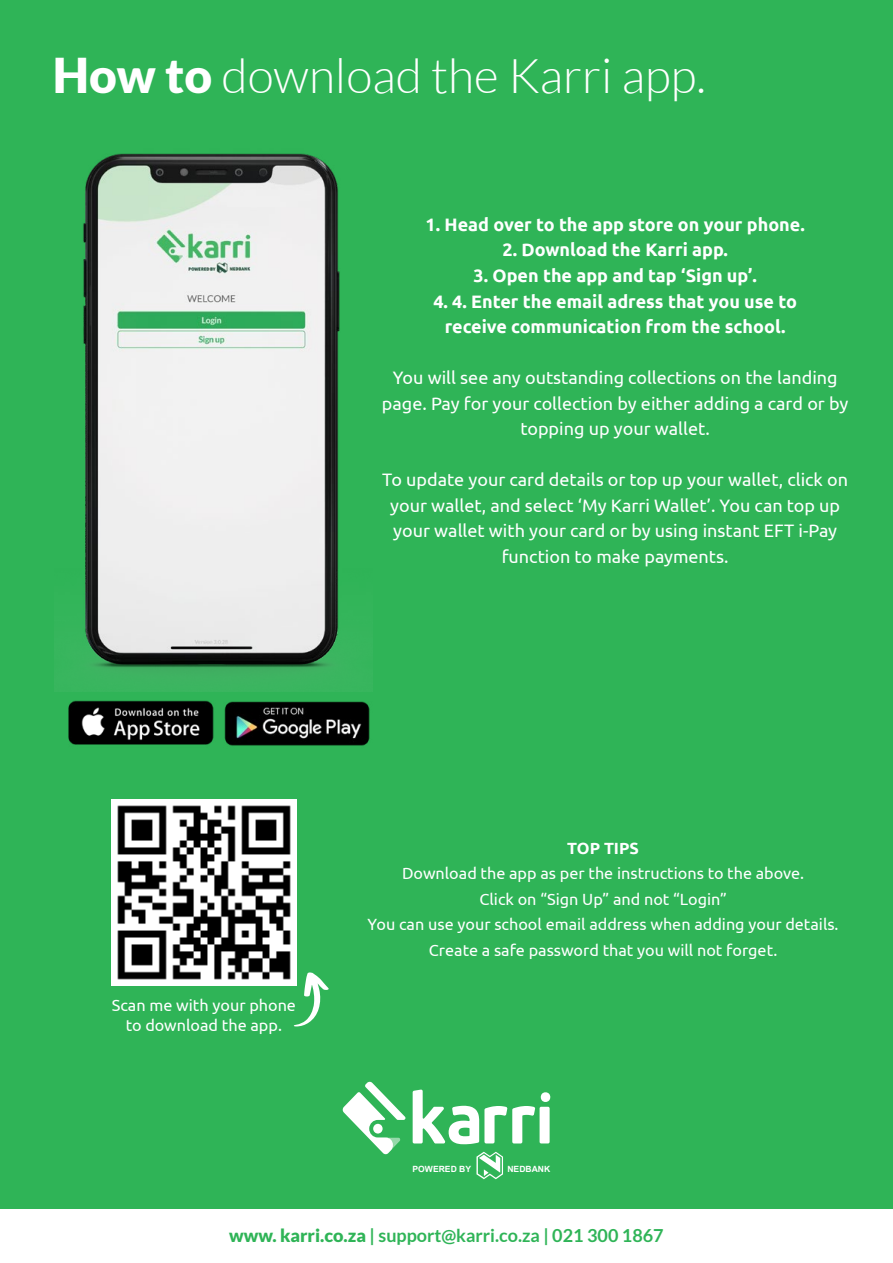
<style>
.page{position:relative;width:893px;height:1263px;background:#fff}
.page>*{position:absolute;margin:0;border:0;box-sizing:border-box;transform-origin:0 0}
.t1{font:300 48px "Lato";color:#fff}
.t2{font:18px/25.5px "Ubuntu";color:#fff;text-align:center}
.t3{font:700 18px/25.5px "Ubuntu";color:#fff;text-align:center}
.t4{font:700 18px "Lato";color:#2fb457}
.t5{font:16.2px/25.5px "Ubuntu";color:#fff;text-align:center}
.t6{font:700 16.2px "Ubuntu";color:#fff}
.t7{font:700 8.55px "Arial";color:#fff}
.s1{font-weight:900}
</style>
<div class="page">
<div style="left:0;top:0;width:893px;height:1209px;background:#2fb457"></div>
<img style="left:71px;top:153px;width:281px;height:538px">
<img style="left:224px;top:701px;width:146px;height:45px">
<img style="left:68px;top:700px;width:146px;height:45px">
<img style="left:111px;top:799px;width:186px;height:186px">
<svg style="left:294px;top:972px;width:35px;height:54px"></svg>
<svg style="left:413px;top:1089px;width:137px;height:55px"></svg>
<svg style="left:342px;top:1081px;width:63px;height:73px"></svg>
<svg style="left:476px;top:1152px;width:27px;height:27px"></svg>
<h1 class="t1" style="left:53px;top:50px;width:655px"><span class="s1">How to</span> download the Karri app.</h1>
<p class="t3" style="left:425px;top:212px;width:381px">1. Head over to the app store on your phone.</p>
<p class="t3" style="left:503px;top:237px;width:227px">2. Download the Karri app.</p>
<p class="t3" style="left:474px;top:263px;width:285px">3. Open the app and tap ‘Sign up’.</p>
<p class="t3" style="left:433px;top:288px;width:365px">4. 4. Enter the email adress that you use to receive communication from the school.</p>
<p class="t2" style="left:382px;top:364px;width:468px">You will see any outstanding collections on the landing page. Pay for your collection by either adding a card or by topping up your wallet.</p>
<p class="t2" style="left:382px;top:466px;width:467px">To update your card details or top up your wallet, click on your wallet, and select ‘My Karri Wallet’. You can top up your wallet with your card or by using instant EFT i-Pay function to make payments.</p>
<p class="t5" style="left:112px;top:995px;width:186px;line-height:20.2px">Scan me with your phone to download the app.</p>
<p class="t6" style="left:567px;top:838px;width:73px">TOP TIPS</p>
<p class="t5" style="left:368px;top:860px;width:472px">Download the app as per the instructions to the above.<br>Click on “Sign Up” and not “Login”<br>You can use your school email address when adding your details.<br>Create a safe password that you will not forget.</p>
<p class="t7" style="left:413px;top:1163px;width:60px">POWERED BY</p>
<p class="t7" style="left:507px;top:1163px;width:44px">NEDBANK</p>
<p class="t4" style="left:229px;top:1225px;width:436px"><span class="s1">www. karri.co.za</span> | support@karri.co.za | 021 300 1867</p>
</div>
